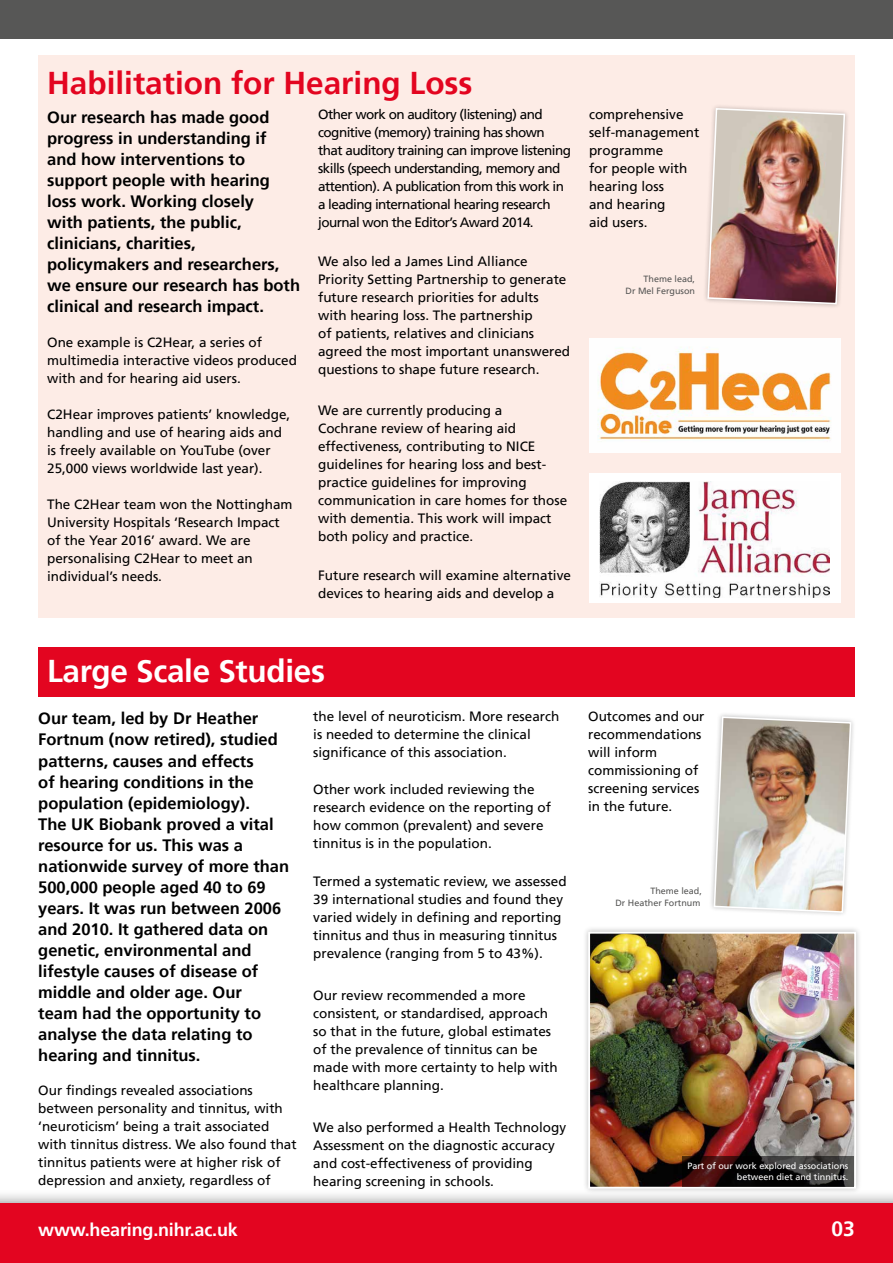
<style>
.page{position:relative;width:893px;height:1263px;background:#fff}
.page>*{position:absolute;margin:0;border:0;box-sizing:border-box;transform-origin:0 0}
.t1{font:700 31.5px "Frutiger 65";color:#e30520}
.t2{font:700 31.5px "Frutiger 65";letter-spacing:-.01em;color:#fff}
.t3{font:700 21px "Frutiger 65";color:#fff}
.t4{font:700 18px "Frutiger 65";letter-spacing:-.01em;color:#fff}
.t5{font:700 16.5px/21px "Frutiger 65";color:#000}
.t6{font:13.5px/18px "Frutiger LT";color:#000}
.t7{font:13.5px/18px "Frutiger LT";letter-spacing:-.04em;color:#000}
.t8{font:9px/10.8px "Frutiger LT";color:#fff;text-align:right}
.t9{font:9px/12px "Frutiger LT";color:#575756;text-align:right}
</style>
<div class="page">
<div style="left:38px;top:55px;width:817px;height:563px;background:#fdece6"></div>
<div style="left:0;top:0;width:893px;height:38px;background:#575756"></div>
<div style="left:0;top:1189px;width:893px;height:74px;background:#000;opacity:.5"></div>
<div style="left:0;top:1203px;width:893px;height:60px;background:#e30520"></div>
<img style="left:707px;top:107px;width:139px;height:198px">
<img style="left:589px;top:339px;width:251px;height:114px">
<div style="left:38px;top:647px;width:817px;height:49px;background:#e30520"></div>
<img style="left:713px;top:716px;width:139px;height:198px">
<div style="left:582px;top:925px;width:280px;height:269px;background:#000;opacity:.25"></div>
<img style="left:591px;top:935px;width:262px;height:250px">
<div style="left:588px;top:932px;width:268px;height:256px;border:2px solid #fff"></div>
<svg style="left:682px;top:1156px;width:172px;height:31px;background:#281c1c"></svg>
<div style="left:589px;top:474px;width:251px;height:129px;background:#fff"></div>
<img style="left:600px;top:481px;width:230px;height:116px">
<h1 class="t1" style="left:47px;top:65px;width:427px">Habilitation for Hearing Loss</h1>
<p class="t5" style="left:47px;top:107px;width:254px">Our research has made good progress in understanding if<br>and how interventions to support people with hearing loss work. Working closely<br>with patients, the public, clinicians, charities, policymakers and researchers, we ensure our research has both clinical and research impact.</p>
<p class="t6" style="left:47px;top:333px;width:251px">One example is C2Hear, a series of multimedia interactive videos produced with and for hearing aid users.</p>
<p class="t6" style="left:47px;top:405px;width:245px">C2Hear improves patients’ knowledge, handling and use of hearing aids and is freely available on YouTube (over 25,000 views worldwide last year).</p>
<p class="t6" style="left:47px;top:495px;width:247px">The C2Hear team won the Nottingham<br>University Hospitals ‘Research Impact of the Year 2016’ award. We are personalising C2Hear to meet an individual’s needs.</p>
<p class="t7" style="left:318px;top:106px;width:254px">Other work on auditory (listening) and cognitive (memory) training has shown that auditory training can improve listening skills (speech understanding, memory and attention). A publication from this work in a leading international hearing research journal won the Editor’s Award 2014.</p>
<p class="t6" style="left:318px;top:253px;width:254px">We also led a James Lind Alliance Priority Setting Partnership to generate future research priorities for adults with hearing loss. The partnership<br>of patients, relatives and clinicians agreed the most important unanswered questions to shape future research.</p>
<p class="t6" style="left:318px;top:401px;width:251px">We are currently producing a<br>Cochrane review of hearing aid effectiveness, contributing to NICE guidelines for hearing loss and best&shy;practice guidelines for improving communication in care homes for those with dementia. This work will impact both policy and practice.</p>
<p class="t6" style="left:318px;top:566px;width:254px">Future research will examine alternative devices to hearing aids and develop a</p>
<p class="t6" style="left:589px;top:106px;width:112px">comprehensive self-management programme<br>for people with hearing loss<br>and hearing<br>aid users.</p>
<p class="t9" style="left:626px;top:273px;width:71px">Theme lead,<br>Dr Mel Ferguson</p>
<h1 class="t2" style="left:47px;top:652px;width:279px">Large Scale Studies</h1>
<p class="t5" style="left:38px;top:708px;width:252px">Our team, led by Dr Heather<br>Fortnum (now retired), studied patterns, causes and effects<br>of hearing conditions in the population (epidemiology).<br>The UK Biobank proved a vital resource for us. This was a nationwide survey of more than<br>500,000 people aged 40 to 69 years. It was run between 2006 and 2010. It gathered data on genetic, environmental and lifestyle causes of disease of middle and older age. Our<br>team had the opportunity to analyse the data relating to hearing and tinnitus.</p>
<p class="t6" style="left:38px;top:1082px;width:260px">Our findings revealed associations between personality and tinnitus, with ‘neuroticism’ being a trait associated with tinnitus distress. We also found that tinnitus patients were at higher risk of depression and anxiety, regardless of</p>
<p class="t6" style="left:313px;top:707px;width:248px">the level of neuroticism. More research is needed to determine the clinical significance of this association.</p>
<p class="t6" style="left:313px;top:780px;width:239px">Other work included reviewing the research evidence on the reporting of how common (prevalent) and severe tinnitus is in the population.</p>
<p class="t6" style="left:313px;top:872px;width:255px">Termed a systematic review, we assessed 39 international studies and found they varied widely in defining and reporting tinnitus and thus in measuring tinnitus prevalence (ranging from 5 to 43%).</p>
<p class="t6" style="left:313px;top:986px;width:246px">Our review recommended a more consistent, or standardised, approach so that in the future, global estimates of the prevalence of tinnitus can be made with more certainty to help with healthcare planning.</p>
<p class="t6" style="left:313px;top:1118px;width:254px">We also performed a Health Technology Assessment on the diagnostic accuracy and cost-effectiveness of providing hearing screening in schools.</p>
<p class="t6" style="left:588px;top:707px;width:118px">Outcomes and our recommendations will inform commissioning of screening services in the future.</p>
<p class="t9" style="left:615px;top:884px;width:88px">Theme lead,<br>Dr Heather Fortnum</p>
<p class="t8" style="left:687px;top:1160px;width:163px">Part of our work explored associations between diet and tinnitus.</p>
<h3 class="t4" style="left:38px;top:1219px;width:201px">www.hearing.nihr.ac.uk</h3>
<h2 class="t3" style="left:831px;top:1216px;width:25px">03</h2>
</div>
